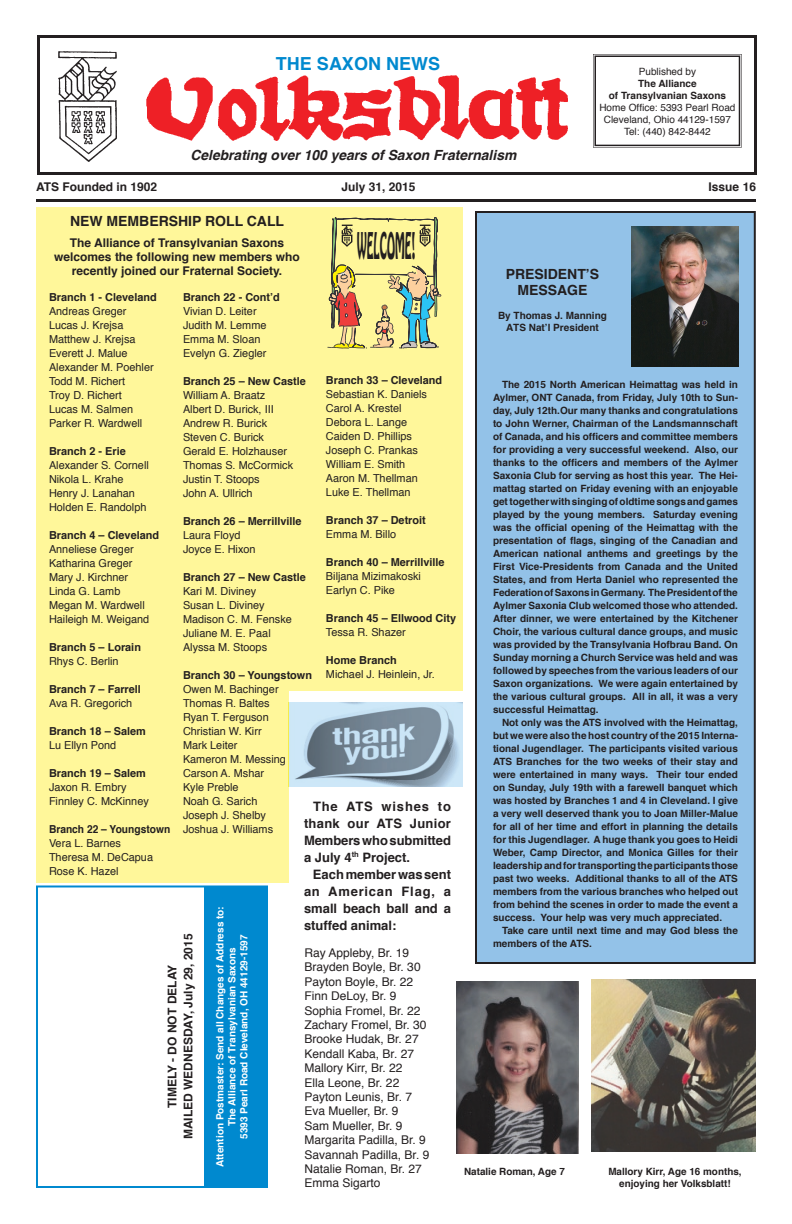
<style>
.page{position:relative;width:792px;height:1224px;background:#fff}
.page>*{position:absolute;margin:0;border:0;box-sizing:border-box;transform-origin:0 0}
.t1{font:32.4px "Hobo Std";color:#231f20;scale:.35 1}
.t2{font:700 18px "Helvetica";color:#0089cf}
.t3{font:italic 700 14px "Helvetica";color:#231f20}
.t4{font:700 14px/16.8px "Helvetica";color:#231f20;text-align:center}
.t5{font:700 13px/17px "Helvetica";color:#231f20;text-align:justify}
.t6{font:12px/14.4px "Helvetica";color:#231f20}
.t7{font:700 12px/14.4px "Helvetica";color:#231f20;text-align:center}
.t8{font:11px/14px "Helvetica";color:#231f20}
.t9{font:700 11px "Helvetica";color:#231f20}
.t10{font:700 11px "Helvetica";color:#231f20;scale:.93 1}
.t11{font:700 10px/13px "Helvetica";color:#231f20;text-align:center}
.t12{font:700 10px/12px "Helvetica";color:#fff;text-align:center}
.t13{font:10px/12px "Helvetica";color:#231f20;text-align:center}
</style>
<div class="page">
<div style="left:36px;top:666px;width:253px;height:217px;background:#fff79a"></div>
<div style="left:36px;top:207px;width:427px;height:484px;background:#fff79a"></div>
<div style="left:475px;top:211px;width:281px;height:753px;background:#93c2e8"></div>
<svg style="left:37px;top:35px;width:720px;height:140px"></svg>
<svg style="left:593px;top:54px;width:149px;height:94px"></svg>
<hr style="left:36px;top:199px;width:720px;height:3px;background:#231f20">
<img style="left:631px;top:226px;width:108px;height:140px">
<img style="left:59px;top:52px;width:58px;height:109px">
<img style="left:147px;top:76px;width:421px;height:65px">
<svg style="left:327px;top:217px;width:114px;height:132px"></svg>
<img style="left:419px;top:224px;width:11px;height:22px">
<img style="left:342px;top:225px;width:11px;height:22px">
<svg style="left:36px;top:885px;width:232px;height:303px"></svg>
<div style="left:204px;top:886px;width:64px;height:302px;background:#0089cf"></div>
<img style="left:289px;top:703px;width:174px;height:84px">
<img style="left:456px;top:981px;width:123px;height:173px">
<img style="left:592px;top:979px;width:164px;height:173px">
<h2 class="t2" style="left:276px;top:49px;width:166px">THE SAXON NEWS</h2>
<h3 class="t3" style="left:191px;top:144px;width:327px">Celebrating over 100 years of Saxon Fraternalism</h3>
<p class="t13" style="left:639px;top:65px;width:59px">Published by</p>
<p class="t11" style="left:609px;top:77px;width:119px;line-height:12px">The Alliance<br>of Transylvanian Saxons</p>
<p class="t13" style="left:599px;top:101px;width:138px">Home Office: 5393 Pearl Road<br>Cleveland, Ohio 44129-1597<br>Tel: (440) 842-8442</p>
<p class="t7" style="left:36px;top:180px;width:123px">ATS Founded in 1902</p>
<p class="t7" style="left:341px;top:180px;width:76px">July 31, 2015</p>
<p class="t7" style="left:709px;top:180px;width:49px">Issue 16</p>
<h3 class="t4" style="left:70px;top:212px;width:216px">NEW MEMBERSHIP ROLL CALL</h3>
<p class="t7" style="left:54px;top:235px;width:247px">The Alliance of Transylvanian Saxons welcomes the following new members who recently joined our Fraternal Society.</p>
<h1 class="t1" style="left:357px;top:223px;width:167px">WELCOME!</h1>
<p class="t9" style="left:183px;top:289px;width:98px">Branch 22 - Cont’d</p>
<p class="t8" style="left:183px;top:305px;width:85px">Vivian D. Leiter<br>Judith M. Lemme<br>Emma M. Sloan<br>Evelyn G. Ziegler</p>
<p class="t9" style="left:183px;top:373px;width:124px">Branch 25 – New Castle</p>
<p class="t8" style="left:183px;top:389px;width:112px">William A. Braatz<br>Albert D. Burick, III<br>Andrew R. Burick<br>Steven C. Burick<br>Gerald E. Holzhauser<br>Thomas S. McCormick<br>Justin T. Stoops<br>John A. Ullrich</p>
<p class="t9" style="left:183px;top:513px;width:120px">Branch 26 – Merrillville</p>
<p class="t8" style="left:183px;top:529px;width:74px">Laura Floyd<br>Joyce E. Hixon</p>
<p class="t9" style="left:183px;top:569px;width:124px">Branch 27 – New Castle</p>
<p class="t8" style="left:183px;top:585px;width:110px">Kari M. Diviney<br>Susan L. Diviney<br>Madison C. M. Fenske<br>Juliane M. E. Paal<br>Alyssa M. Stoops</p>
<p class="t9" style="left:183px;top:667px;width:131px">Branch 30 – Youngstown</p>
<p class="t8" style="left:183px;top:683px;width:104px">Owen M. Bachinger<br>Thomas R. Baltes<br>Ryan T. Ferguson<br>Christian W. Kirr<br>Mark Leiter<br>Kameron M. Messing<br>Carson A. Mshar<br>Kyle Preble<br>Noah G. Sarich<br>Joseph J. Shelby<br>Joshua J. Williams</p>
<p class="t9" style="left:49px;top:289px;width:109px">Branch 1 - Cleveland</p>
<p class="t8" style="left:49px;top:305px;width:106px">Andreas Greger<br>Lucas J. Krejsa<br>Matthew J. Krejsa<br>Everett J. Malue<br>Alexander M. Poehler<br>Todd M. Richert<br>Troy D. Richert<br>Lucas M. Salmen<br>Parker R. Wardwell</p>
<p class="t9" style="left:49px;top:443px;width:78px">Branch 2 - Erie</p>
<p class="t8" style="left:49px;top:459px;width:101px">Alexander S. Cornell<br>Nikola L. Krahe<br>Henry J. Lanahan<br>Holden E. Randolph</p>
<p class="t9" style="left:49px;top:527px;width:112px">Branch 4 – Cleveland</p>
<p class="t8" style="left:49px;top:543px;width:102px">Anneliese Greger<br>Katharina Greger<br>Mary J. Kirchner<br>Linda G. Lamb<br>Megan M. Wardwell<br>Haileigh M. Weigand</p>
<p class="t9" style="left:49px;top:639px;width:93px">Branch 5 – Lorain</p>
<p class="t8" style="left:49px;top:655px;width:71px">Rhys C. Berlin</p>
<p class="t9" style="left:49px;top:681px;width:93px">Branch 7 – Farrell</p>
<p class="t8" style="left:49px;top:697px;width:85px">Ava R. Gregorich</p>
<p class="t9" style="left:49px;top:723px;width:98px">Branch 18 – Salem</p>
<p class="t8" style="left:49px;top:739px;width:69px">Lu Ellyn Pond</p>
<p class="t9" style="left:49px;top:765px;width:98px">Branch 19 – Salem</p>
<p class="t8" style="left:49px;top:781px;width:101px">Jaxon R. Embry<br>Finnley C. McKinney</p>
<p class="t10" style="left:49px;top:821px;width:132px">Branch 22 – Youngstown</p>
<p class="t8" style="left:49px;top:837px;width:106px">Vera L. Barnes<br>Theresa M. DeCapua<br>Rose K. Hazel</p>
<p class="t9" style="left:326px;top:372px;width:118px">Branch 33 – Cleveland</p>
<p class="t8" style="left:326px;top:388px;width:103px">Sebastian K. Daniels<br>Carol A. Krestel<br>Debora L. Lange<br>Caiden D. Phillips<br>Joseph C. Prankas<br>William E. Smith<br>Aaron M. Thellman<br>Luke E. Thellman</p>
<p class="t9" style="left:326px;top:512px;width:101px">Branch 37 – Detroit</p>
<p class="t8" style="left:326px;top:528px;width:72px">Emma M. Billo</p>
<p class="t9" style="left:326px;top:554px;width:120px">Branch 40 – Merrillville</p>
<p class="t8" style="left:326px;top:570px;width:96px">Biljana Mizimakoski<br>Earlyn C. Pike</p>
<p class="t9" style="left:326px;top:610px;width:132px">Branch 45 – Ellwood City</p>
<p class="t8" style="left:326px;top:626px;width:81px">Tessa R. Shazer</p>
<p class="t9" style="left:326px;top:652px;width:72px">Home Branch</p>
<p class="t8" style="left:326px;top:668px;width:110px">Michael J. Heinlein, Jr.</p>
<h3 class="t5" style="left:304px;top:798px;width:149px;text-indent:9px">The ATS wishes to thank our ATS Junior Members who submitted a July 4<sup>th</sup> Project.</h3>
<h3 class="t5" style="left:304px;top:866px;width:149px;text-indent:9px">Each member was sent an American Flag, a small beach ball and a stuffed animal:</h3>
<p class="t6" style="left:305px;top:946px;width:126px">Ray Appleby, Br. 19<br>Brayden Boyle, Br. 30<br>Payton Boyle, Br. 22<br>Finn DeLoy, Br. 9<br>Sophia Fromel, Br. 22<br>Zachary Fromel, Br. 30<br>Brooke Hudak, Br. 27<br>Kendall Kaba, Br. 27<br>Mallory Kirr, Br. 22<br>Ella Leone, Br. 22<br>Payton Leunis, Br. 7<br>Eva Mueller, Br. 9<br>Sam Mueller, Br. 9<br>Margarita Padilla, Br. 9<br>Savannah Padilla, Br. 9<br>Natalie Roman, Br. 27<br>Emma Sigarto</p>
<p class="t12" style="left:214px;top:1167px;width:262px;rotate:-90deg">Attention Postmaster: Send all Changes of Address to:<br>The Alliance of Transylvanian Saxons<br>5393 Pearl Road Cleveland, OH 44129-1597</p>
<p class="t7" style="left:164px;top:1139px;width:207px;line-height:16px;rotate:-90deg">TIMELY - DO NOT DELAY<br>MAILED WEDNESDAY, July 29, 2015</p>
<h3 class="t4" style="left:506px;top:265px;width:95px">PRESIDENT’S<br>MESSAGE</h3>
<p class="t11" style="left:498px;top:310px;width:110px;line-height:12px">By Thomas J. Manning<br>ATS Nat’l President</p>
<p class="t11" style="left:493px;top:379px;width:247px;text-align:justify;text-indent:9px">The 2015 North American Heimattag was held in Aylmer, ONT Canada, from Friday, July 10th to Sun&shy;day, July 12th.Our many thanks and congratulations to John Werner, Chairman of the Landsmannschaft of Canada, and his officers and committee members for providing a very successful weekend. Also, our thanks to the officers and members of the Aylmer Saxonia Club for serving as host this year. The Hei&shy;mattag started on Friday evening with an enjoyable get together with singing of oldtime songs and games played by the young members. Saturday evening was the official opening of the Heimattag with the presentation of flags, singing of the Canadian and American national anthems and greetings by the First Vice-Presidents from Canada and the United States, and from Herta Daniel who represented the Federation of Saxons in Germany. The President of the Aylmer Saxonia Club welcomed those who attended.<br>After dinner, we were entertained by the Kitchener Choir, the various cultural dance groups, and music was provided by the Transylvania Hofbrau Band. On Sunday morning a Church Service was held and was followed by speeches from the various leaders of our Saxon organizations. We were again entertained by the various cultural groups. All in all, it was a very successful Heimattag.</p>
<p class="t11" style="left:493px;top:717px;width:247px;text-align:justify;text-indent:9px">Not only was the ATS involved with the Heimattag, but we were also the host country of the 2015 Interna&shy;tional Jugendlager. The participants visited various ATS Branches for the two weeks of their stay and were entertained in many ways. Their tour ended on Sunday, July 19th with a farewell banquet which was hosted by Branches 1 and 4 in Cleveland. I give a very well deserved thank you to Joan Miller-Malue for all of her time and effort in planning the details for this Jugendlager. A huge thank you goes to Heidi Weber, Camp Director, and Monica Gilles for their leadership and for transporting the participants those past two weeks. Additional thanks to all of the ATS members from the various branches who helped out from behind the scenes in order to made the event a success. Your help was very much appreciated.</p>
<p class="t11" style="left:493px;top:925px;width:246px;text-align:left;text-indent:9px">Take care until next time and may God bless the members of the ATS.</p>
<p class="t11" style="left:464px;top:1165px;width:102px">Natalie Roman, Age 7</p>
<p class="t11" style="left:608px;top:1165px;width:135px;line-height:12px">Mallory Kirr, Age 16 months, enjoying her Volksblatt!</p>
</div>
